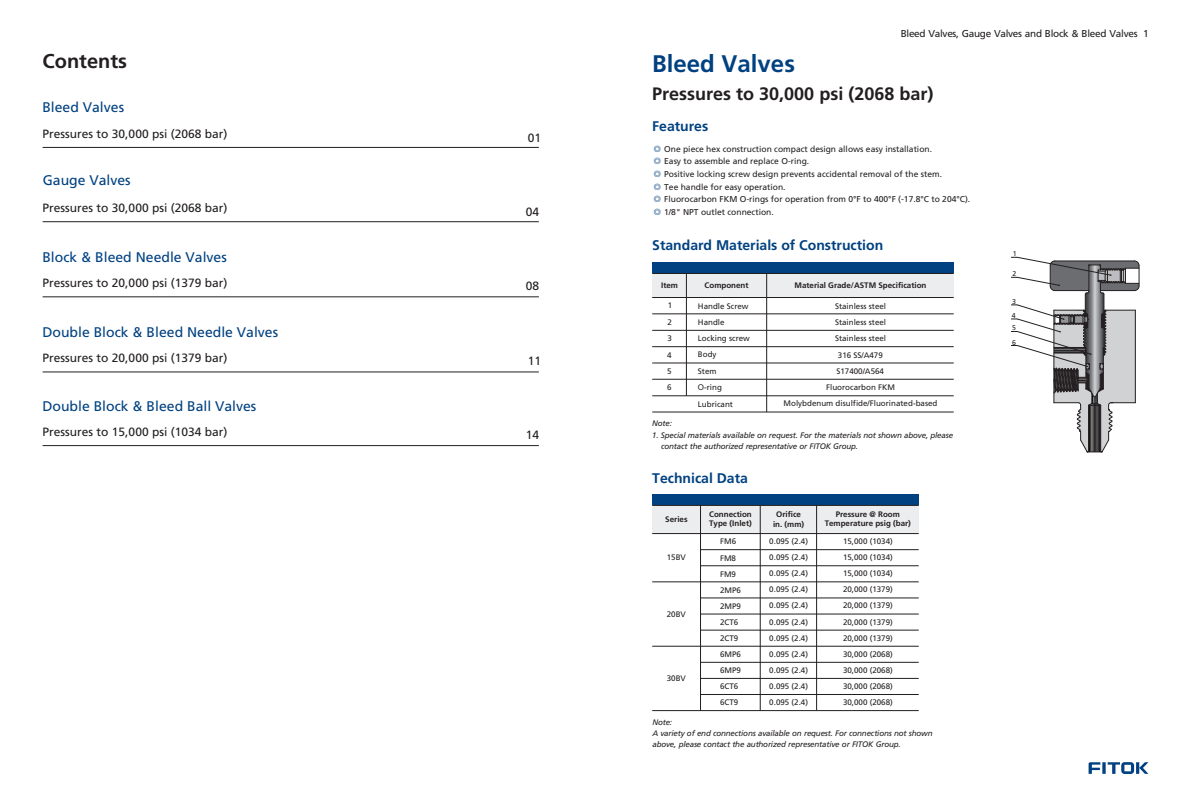
<style>
.page{position:relative;width:1191px;height:808px;background:#fff}
.page>*{position:absolute;margin:0;border:0;box-sizing:border-box;transform-origin:0 0}
.t1{font:300 24px "Frutiger CE";color:#014181}
.t2{font:300 20px "Frutiger CE";color:#231f20}
.t3{font:300 18px "Frutiger CE";color:#231f20}
.t4{font:14px "Frutiger CE";color:#014181}
.t5{font:300 14px "Frutiger CE";color:#014181}
.t6{font:12px "Frutiger CE";color:#231f20}
.t7{font:10px "Frutiger CE";letter-spacing:-.03em;color:#231f20}
.t8{font:8.5px/12.8px "Frutiger CE";color:#231f20}
.t9{font:8px/16.1px "Frutiger CE";color:#231f20}
.t10{font:italic 8px/11.1px "Frutiger CE";letter-spacing:-.02em;color:#231f20}
.t11{font:300 8px/9.5px "Frutiger CE";color:#231f20;text-align:center}
.t12{font:7px/14.5px "Frutiger CE";color:#231f20}
.s1{font-family:"Sim Sun";color:#014181}
.s2{font-family:"Arial Unicode MS"}
</style>
<div class="page">
<div style="left:652px;top:494px;width:266px;height:11px;background:#014181"></div>
<div style="left:652px;top:505px;width:266px;height:28px;background:#ecedee"></div>
<div style="left:652px;top:262px;width:301px;height:11px;background:#014181"></div>
<div style="left:652px;top:273px;width:301px;height:24px;background:#ecedee"></div>
<svg style="left:1088px;top:762px;width:60px;height:12px"></svg>
<hr style="left:652px;top:273px;width:301px;height:1px;background:#231f20">
<hr style="left:652px;top:297px;width:301px;height:1px;background:#231f20">
<hr style="left:652px;top:396px;width:301px;height:1px;background:#231f20">
<hr style="left:652px;top:379px;width:301px;height:1px;background:#231f20">
<hr style="left:652px;top:363px;width:301px;height:1px;background:#231f20">
<hr style="left:652px;top:346px;width:301px;height:1px;background:#231f20">
<hr style="left:652px;top:330px;width:301px;height:1px;background:#231f20">
<hr style="left:652px;top:314px;width:301px;height:1px;background:#231f20">
<hr style="left:686px;top:273px;width:1px;height:123px;background:#231f20">
<hr style="left:766px;top:273px;width:1px;height:139px;background:#231f20">
<hr style="left:652px;top:412px;width:301px;height:1px;background:#231f20">
<hr style="left:652px;top:505px;width:266px;height:1px;background:#231f20">
<hr style="left:652px;top:533px;width:266px;height:1px;background:#231f20">
<hr style="left:700px;top:505px;width:1px;height:205px;background:#231f20">
<hr style="left:760px;top:505px;width:1px;height:205px;background:#231f20">
<hr style="left:816px;top:505px;width:1px;height:205px;background:#231f20">
<hr style="left:700px;top:549px;width:218px;height:1px;background:#231f20">
<hr style="left:700px;top:565px;width:218px;height:1px;background:#231f20">
<hr style="left:652px;top:582px;width:266px;height:1px;background:#231f20">
<hr style="left:700px;top:598px;width:218px;height:1px;background:#231f20">
<hr style="left:700px;top:614px;width:218px;height:1px;background:#231f20">
<hr style="left:700px;top:630px;width:218px;height:1px;background:#231f20">
<hr style="left:652px;top:646px;width:266px;height:1px;background:#231f20">
<hr style="left:700px;top:662px;width:218px;height:1px;background:#231f20">
<hr style="left:700px;top:678px;width:218px;height:1px;background:#231f20">
<hr style="left:700px;top:694px;width:218px;height:1px;background:#231f20">
<hr style="left:652px;top:710px;width:266px;height:1px;background:#231f20">
<svg style="left:1011px;top:257px;width:128px;height:196px"></svg>
<hr style="left:43px;top:297px;width:496px;height:1px;background:#231f20">
<hr style="left:43px;top:221px;width:496px;height:1px;background:#231f20">
<hr style="left:43px;top:445px;width:496px;height:1px;background:#231f20">
<hr style="left:43px;top:372px;width:496px;height:1px;background:#231f20">
<hr style="left:43px;top:147px;width:496px;height:1px;background:#231f20">
<h2 class="t2" style="left:43px;top:53px;width:86px">Contents</h2>
<h3 class="t4" style="left:42px;top:102px;width:83px">Bleed Valves</h3>
<h3 class="t6" style="left:43px;top:129px;width:186px">Pressures to 30,000 psi (2068 bar)</h3>
<h3 class="t4" style="left:43px;top:174px;width:89px">Gauge Valves</h3>
<h3 class="t6" style="left:43px;top:203px;width:186px">Pressures to 30,000 psi (2068 bar)</h3>
<h3 class="t4" style="left:42px;top:251px;width:186px">Block &amp; Bleed Needle Valves</h3>
<h3 class="t6" style="left:43px;top:278px;width:186px">Pressures to 20,000 psi (1379 bar)</h3>
<h3 class="t4" style="left:42px;top:327px;width:237px">Double Block &amp; Bleed Needle Valves</h3>
<h3 class="t6" style="left:43px;top:353px;width:186px">Pressures to 20,000 psi (1379 bar)</h3>
<h3 class="t4" style="left:42px;top:400px;width:215px">Double Block &amp; Bleed Ball Valves</h3>
<h3 class="t6" style="left:43px;top:427px;width:186px">Pressures to 15,000 psi (1034 bar)</h3>
<h3 class="t6" style="left:528px;top:133px;width:15px">01</h3>
<h3 class="t6" style="left:526px;top:207px;width:15px">04</h3>
<h3 class="t6" style="left:526px;top:281px;width:15px">08</h3>
<h3 class="t6" style="left:528px;top:356px;width:15px">11</h3>
<h3 class="t6" style="left:526px;top:430px;width:15px">14</h3>
<p class="t7" style="left:900px;top:29px;width:249px">Bleed Valves, Gauge Valves and Block &amp; Bleed Valves 1</p>
<h1 class="t1" style="left:652px;top:54px;width:144px">Bleed Valves</h1>
<h3 class="t3" style="left:652px;top:86px;width:283px">Pressures to 30,000 psi (2068 bar)</h3>
<h3 class="t5" style="left:652px;top:121px;width:58px">Features</h3>
<p class="t8" style="left:653px;top:143px;width:280px"><span class="s1">◎</span> One piece hex construction compact design allows easy installation.</p>
<p class="t8" style="left:653px;top:168px;width:318px"><span class="s1">◎</span> Positive locking screw design prevents accidental removal of the stem.<br><span class="s1">◎</span> Tee handle for easy operation.<br><span class="s1">◎</span> Fluorocarbon FKM O-rings for operation from 0°F to 400°F (-17.8°C to 204°C).</p>
<p class="t8" style="left:653px;top:155px;width:157px"><span class="s1">◎</span> Easy to assemble and replace O-ring.</p>
<p class="t8" style="left:653px;top:207px;width:122px"><span class="s1">◎</span> 1/8" NPT outlet connection.</p>
<h3 class="t5" style="left:652px;top:240px;width:233px">Standard Materials of Construction</h3>
<p class="t11" style="left:661px;top:281px;width:18px">Item</p>
<p class="t11" style="left:704px;top:281px;width:45px">Component</p>
<p class="t11" style="left:794px;top:281px;width:134px">Material Grade/ASTM Specification</p>
<p class="t9" style="left:667px;top:298px;width:7px;line-height:16.4px;text-align:justify">1<br>2<br>3<br>4<br>5<br>6</p>
<p class="t9" style="left:835px;top:298px;width:53px">Stainless steel<br>Stainless steel</p>
<p class="t9" style="left:698px;top:298px;width:52px">Handle Screw</p>
<p class="t9" style="left:698px;top:315px;width:28px">Handle</p>
<p class="t9" style="left:698px;top:330px;width:53px">Locking screw</p>
<p class="t9" style="left:835px;top:331px;width:53px">Stainless steel</p>
<p class="t9" style="left:698px;top:347px;width:20px">Body</p>
<p class="t9" style="left:838px;top:347px;width:46px">316 SS/A479</p>
<p class="t9" style="left:826px;top:380px;width:70px">Fluorocarbon FKM</p>
<p class="t9" style="left:836px;top:364px;width:49px">S17400/A564</p>
<p class="t9" style="left:698px;top:364px;width:20px">Stem</p>
<p class="t9" style="left:698px;top:397px;width:37px">Lubricant</p>
<p class="t9" style="left:783px;top:396px;width:155px">Molybdenum disulfide/Fluorinated<span class="s2">-</span>based</p>
<p class="t9" style="left:698px;top:379px;width:25px"><span class="s2">O-</span>ring</p>
<p class="t10" style="left:652px;top:419px;width:21px">Note:</p>
<p class="t10" style="left:661px;top:430px;width:293px;text-indent:-9px">1. Special materials available on request. For the materials not shown above, please contact the authorized representative or FITOK Group.</p>
<h3 class="t5" style="left:652px;top:473px;width:97px">Technical Data</h3>
<p class="t11" style="left:773px;top:510px;width:33px">Orifice in. (mm)</p>
<p class="t11" style="left:824px;top:510px;width:88px">Pressure @ Room<br>Temperature psig (bar)</p>
<p class="t11" style="left:709px;top:510px;width:44px;text-align:left">Connection<br>Type (Inlet)</p>
<p class="t11" style="left:665px;top:515px;width:24px">Series</p>
<p class="t9" style="left:667px;top:550px;width:21px">15BV</p>
<p class="t9" style="left:843px;top:534px;width:51px">15,000 (1034)</p>
<p class="t9" style="left:843px;top:566px;width:51px;text-align:justify">15,000 (1034)<br>20,000 (1379)<br>20,000 (1379)<br>20,000 (1379)<br>20,000 (1379)<br>30,000 (2068)<br>30,000 (2068)<br>30,000 (2068)<br>30,000 (2068)</p>
<p class="t10" style="left:652px;top:717px;width:282px">Note:<br>A variety of end connections available on request For connections not shown above please contact the authorized representative or FITOK Group.</p>
<p class="t9" style="left:769px;top:534px;width:40px;text-align:justify">0.095 (2.4)<br>0.095 (2.4)<br>0.095 (2.4)<br>0.095 (2.4)<br>0.095 (2.4)<br>0.095 (2.4)<br>0.095 (2.4)<br>0.095 (2.4)<br>0.095 (2.4)<br>0.095 (2.4)<br>0.095 (2.4)</p>
<p class="t9" style="left:720px;top:534px;width:18px">FM6<br>FM8</p>
<p class="t9" style="left:843px;top:550px;width:51px">15,000 (1034)</p>
<p class="t9" style="left:720px;top:566px;width:17px">FM9</p>
<p class="t9" style="left:720px;top:582px;width:22px">2MP6<br>2MP9</p>
<p class="t9" style="left:667px;top:607px;width:21px">20BV</p>
<p class="t9" style="left:720px;top:615px;width:20px">2CT6<br>2CT9</p>
<p class="t9" style="left:720px;top:647px;width:22px">6MP6<br>6MP9</p>
<p class="t9" style="left:667px;top:671px;width:21px">30BV</p>
<p class="t9" style="left:720px;top:679px;width:20px">6CT6<br>6CT9</p>
<p class="t10" style="left:830px;top:728px;width:4px">.</p>
<p class="t10" style="left:674px;top:739px;width:4px">,</p>
<p class="t12" style="left:1012px;top:247px;width:5px">1</p>
<p class="t12" style="left:1012px;top:267px;width:5px">2</p>
<p class="t12" style="left:1012px;top:294px;width:5px">3</p>
<p class="t12" style="left:1012px;top:308px;width:5px">4</p>
<p class="t12" style="left:1012px;top:321px;width:6px">5<br>6</p>
</div>
